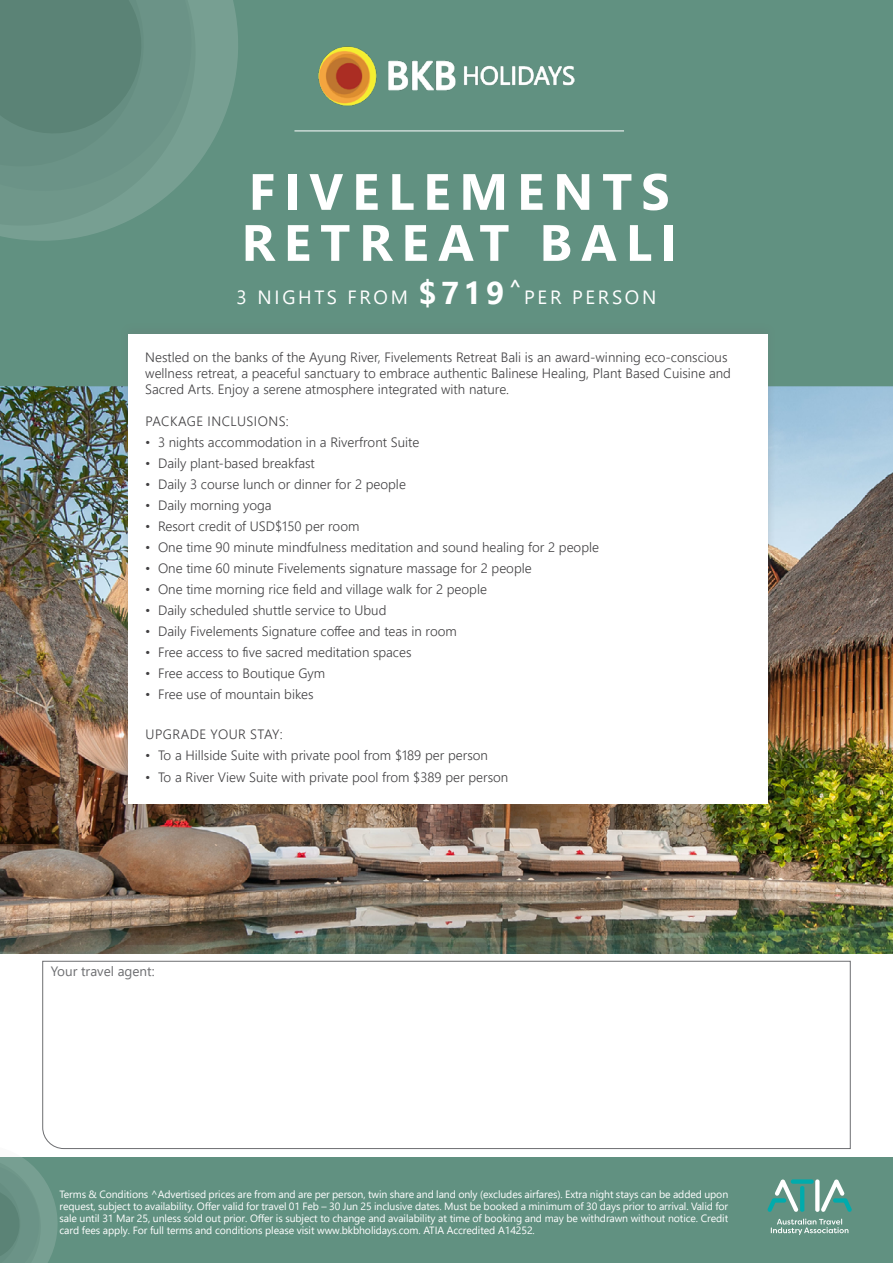
<style>
.page{position:relative;width:893px;height:1263px;background:#fff}
.page>*{position:absolute;margin:0;border:0;box-sizing:border-box;transform-origin:0 0}
.t1{font:700 51px/51px "Segoe UI";letter-spacing:.175em;color:#fff}
.t2{font:19.2px "Segoe UI";letter-spacing:.14em;color:#fff}
.t3{font:300 13.5px/16.2px "Segoe UI";color:#414042}
.t4{font:300 13.5px "Segoe UI";letter-spacing:.035em;color:#414042}
.t5{font:13.5px "Segoe UI";color:#6d6e71}
.t6{font:10.5px/12px "Segoe UI";letter-spacing:-.01em;color:#fff;text-align:justify}
.s1{font-weight:700;font-size:31.5px}
</style>
<div class="page">
<div style="left:0;top:1157px;width:893px;height:106px;background:#619181"></div>
<img style="left:0;top:386px;width:893px;height:567px">
<div style="left:0;top:0;width:893px;height:386px;background:#619181"></div>
<hr style="left:294px;top:131px;width:330px;height:1px;background:#fff">
<img style="left:302px;top:18px;width:289px;height:108px">
<svg style="left:0;top:0;width:266px;height:268px;background:#639282"></svg>
<svg style="left:0;top:0;width:220px;height:250px;background:#699687"></svg>
<svg style="left:0;top:0;width:212px;height:212px;background:#668e81"></svg>
<div style="left:119px;top:322px;width:657px;height:486px;background:#6d6e71;opacity:.25"></div>
<div style="left:128px;top:335px;width:639px;height:469px;background:#fff"></div>
<svg style="left:42px;top:961px;width:809px;height:188px"></svg>
<svg style="left:0;top:1133px;width:68px;height:130px"></svg>
<svg style="left:821px;top:1179px;width:31px;height:33px"></svg>
<svg style="left:767px;top:1179px;width:31px;height:33px"></svg>
<hr style="left:800px;top:1186px;width:4px;height:26px;background:#00abac;border-radius:2px">
<div style="left:791px;top:1179px;width:23px;height:5px;background:#00abac;border-radius:2px"></div>
<svg style="left:815px;top:1179px;width:4px;height:33px"></svg>
<svg style="left:771px;top:1218px;width:77px;height:17px"></svg>
<h1 class="t1" style="left:242px;top:162px;width:437px">FIVELEMENTS<br>RETREAT BALI</h1>
<h2 class="t2" style="left:237px;top:279px;width:421px">3 NIGHTS FROM <span class="s1">$719</span><sup>^</sup>PER PERSON</h2>
<p class="t3" style="left:145px;top:347px;width:587px">Nestled on the banks of the Ayung River, Fivelements Retreat Bali is an award-winning eco-conscious wellness retreat, a peaceful sanctuary to embrace authentic Balinese Healing, Plant Based Cuisine and<br>Sacred Arts. Enjoy a serene atmosphere integrated with nature.</p>
<p class="t4" style="left:146px;top:409px;width:145px">PACKAGE INCLUSIONS:</p>
<p class="t3" style="left:145px;top:433px;width:275px">• 3 nights accommodation in a Riverfront Suite</p>
<p class="t3" style="left:145px;top:454px;width:171px">• Daily plant-based breakfast</p>
<p class="t3" style="left:145px;top:475px;width:262px">• Daily 3 course lunch or dinner for 2 people</p>
<p class="t3" style="left:145px;top:496px;width:128px">• Daily morning yoga</p>
<p class="t3" style="left:145px;top:517px;width:216px">• Resort credit of USD$150 per room</p>
<p class="t3" style="left:145px;top:538px;width:455px">• One time 90 minute mindfulness meditation and sound healing for 2 people</p>
<p class="t3" style="left:145px;top:559px;width:388px">• One time 60 minute Fivelements signature massage for 2 people</p>
<p class="t3" style="left:145px;top:580px;width:343px">• One time morning rice field and village walk for 2 people</p>
<p class="t3" style="left:145px;top:601px;width:243px">• Daily scheduled shuttle service to Ubud</p>
<p class="t3" style="left:145px;top:622px;width:313px">• Daily Fivelements Signature coffee and teas in room</p>
<p class="t3" style="left:145px;top:643px;width:268px">• Free access to five sacred meditation spaces</p>
<p class="t3" style="left:145px;top:664px;width:181px">• Free access to Boutique Gym</p>
<p class="t3" style="left:145px;top:685px;width:170px">• Free use of mountain bikes</p>
<p class="t4" style="left:146px;top:721px;width:139px">UPGRADE YOUR STAY:</p>
<p class="t3" style="left:145px;top:746px;width:344px">• To a Hillside Suite with private pool from $189 per person</p>
<p class="t3" style="left:145px;top:767px;width:365px">• To a River View Suite with private pool from $389 per person</p>
<p class="t5" style="left:51px;top:958px;width:105px">Your travel agent:</p>
<p class="t6" style="left:60px;top:1188px;width:670px">Terms &amp; Conditions ^Advertised prices are from and are per person, twin share and land only (excludes airfares). Extra night stays can be added upon request, subject to availability. Offer valid for travel 01 Feb – 30 Jun 25 inclusive dates. Must be booked a minimum of 30 days prior to arrival. Valid for sale until 31 Mar 25, unless sold out prior. Offer is subject to change and availability at time of booking and may be withdrawn without notice. Credit card fees apply. For full terms and conditions please visit www.bkbholidays.com. ATIA Accredited A14252.</p>
</div>
